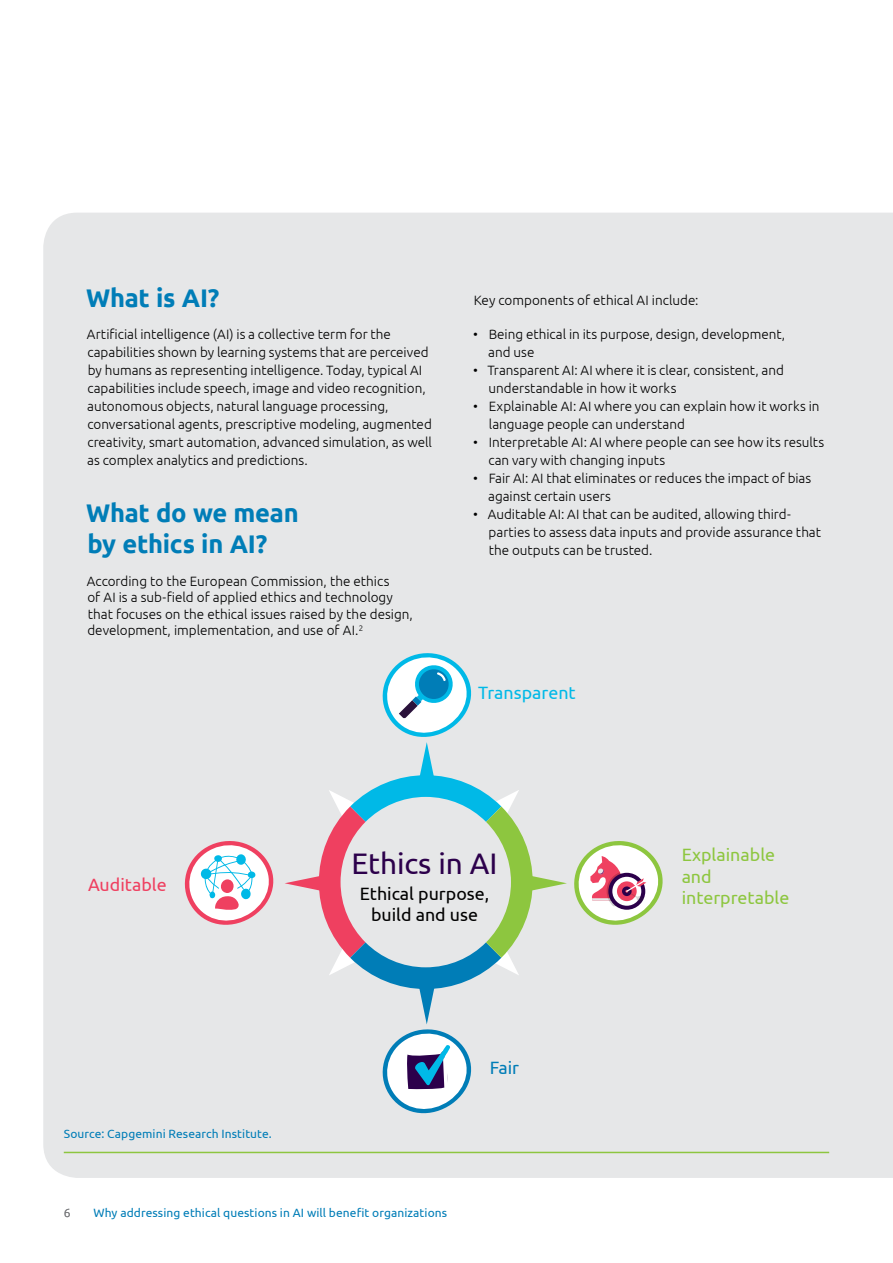
<style>
.page{position:relative;width:893px;height:1263px;background:#fff}
.page>*{position:absolute;margin:0;border:0;box-sizing:border-box;transform-origin:0 0}
.t1{font:29.7px "Ubuntu";color:#2c004b}
.t2{font:700 25.5px/30.6px "Ubuntu";letter-spacing:-.01em;color:#007db7}
.t3{font:17.85px/21.5px "Ubuntu";color:#8dc63f}
.t4{font:17.85px/21.5px "Ubuntu";color:#000;text-align:center}
.t5{font:17.85px "Ubuntu";color:#00b9e7}
.t6{font:17.85px "Ubuntu";color:#ef4060}
.t7{font:17.85px "Ubuntu";color:#007db7}
.t8{font:300 13.5px/18px "Ubuntu";color:#000}
.t9{font:12px "Ubuntu";letter-spacing:.005em;color:#007db7}
.t10{font:300 12px "Ubuntu";color:#77787b}
</style>
<div class="page">
<div style="left:43px;top:213px;width:850px;height:965px;background:#e6e7e8"></div>
<svg style="left:179px;top:647px;width:490px;height:471px;background:#d9dee0"></svg>
<hr style="left:64px;top:1152px;width:765px;height:1px;background:#8dc63f">
<h2 class="t2" style="left:86px;top:282px;width:135px">What is AI?</h2>
<p class="t8" style="left:87px;top:324px;width:347px">Artificial intelligence (AI) is a collective term for the capabilities shown by learning systems that are perceived by humans as representing intelligence. Today, typical AI capabilities include speech, image and video recognition, autonomous objects, natural language processing, conversational agents, prescriptive modeling, augmented creativity, smart automation, advanced simulation, as well as complex analytics and predictions.</p>
<h2 class="t2" style="left:86px;top:497px;width:214px">What do we mean by ethics in AI?</h2>
<p class="t8" style="left:87px;top:572px;width:327px;line-height:16.5px">According to the European Commission, the ethics<br>of AI is a sub-field of applied ethics and technology that focuses on the ethical issues raised by the design, development, implementation, and use of AI.<sup>2</sup></p>
<p class="t8" style="left:474px;top:291px;width:226px">Key components of ethical AI include:</p>
<p class="t8" style="left:488px;top:324px;width:298px;text-indent:-15px">• Being ethical in its purpose, design, development, and use</p>
<p class="t8" style="left:489px;top:360px;width:297px;text-indent:-15px">• Transparent AI: AI where it is clear, consistent, and understandable in how it works</p>
<p class="t8" style="left:489px;top:396px;width:332px;text-indent:-16px">• Explainable AI: AI where you can explain how it works in language people can understand</p>
<p class="t8" style="left:488px;top:432px;width:337px;text-indent:-15px">• Interpretable AI: AI where people can see how its results can vary with changing inputs</p>
<p class="t8" style="left:488px;top:468px;width:325px;text-indent:-15px">• Fair AI: AI that eliminates or reduces the impact of bias against certain users</p>
<p class="t8" style="left:489px;top:504px;width:334px;text-indent:-15px">• Auditable AI: AI that can be audited, allowing third&shy;parties to assess data inputs and provide assurance that the outputs can be trusted.</p>
<h3 class="t5" style="left:478px;top:682px;width:99px">Transparent</h3>
<h3 class="t6" style="left:88px;top:873px;width:80px">Auditable</h3>
<p class="t9" style="left:64px;top:1126px;width:209px">Source: Capgemini Research Institute.</p>
<h1 class="t1" style="left:352px;top:845px;width:147px">Ethics in AI</h1>
<h3 class="t4" style="left:360px;top:882px;width:131px">Ethical purpose, build and use</h3>
<h3 class="t7" style="left:490px;top:1057px;width:31px">Fair</h3>
<p class="t10" style="left:64px;top:1205px;width:8px">6</p>
<p class="t9" style="left:94px;top:1205px;width:355px">Why addressing ethical questions in AI will benefit organizations</p>
<h3 class="t3" style="left:682px;top:844px;width:109px">Explainable and interpretable</h3>
</div>
